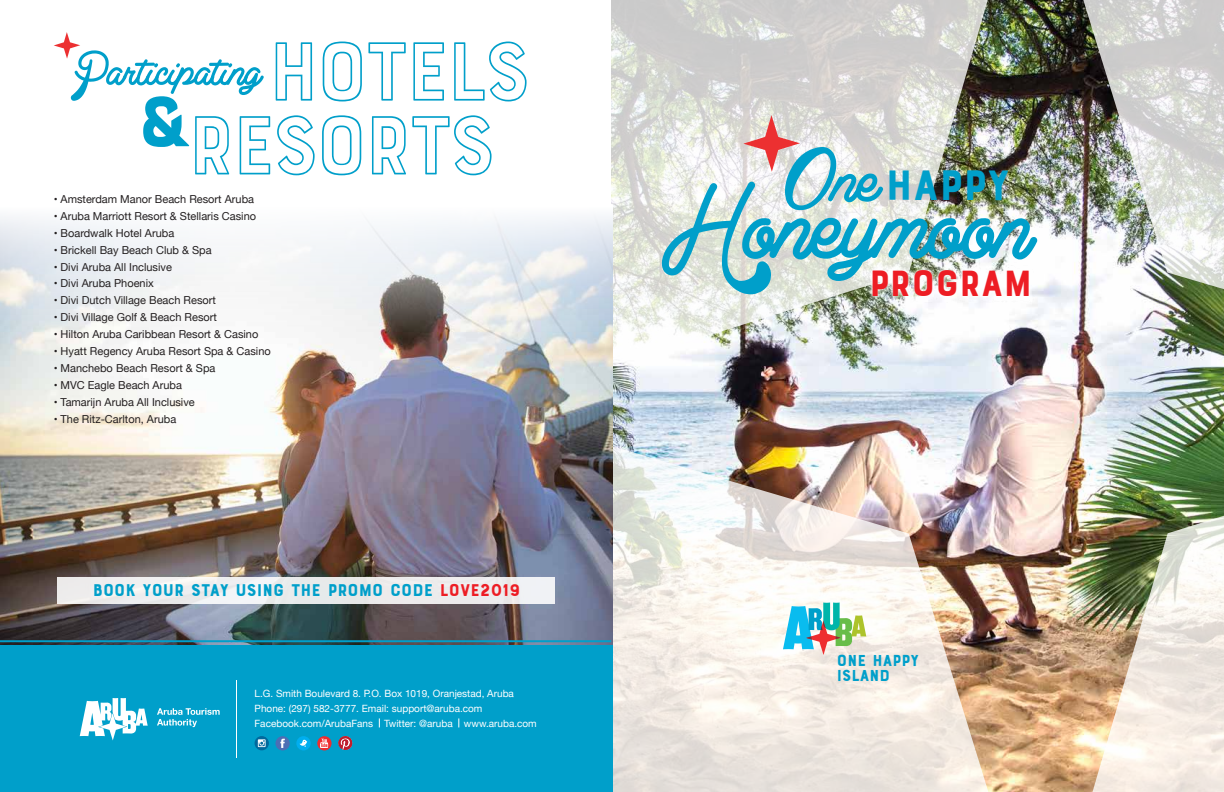
<style>
.page{position:relative;width:1224px;height:792px;background:#fff}
.page>*{position:absolute;margin:0;border:0;box-sizing:border-box;transform-origin:0 0}
.t1{font:117.3px "Clear Line";color:#009fca}
.t2{font:500 88.3px/73.8px "Bourton Outline";letter-spacing:-.05em;color:#009fca}
.t3{font:80.9px "Clear Line";color:#009fca}
.t4{font:51.8px "Clear Line";color:#009fca}
.t5{font:45px "Bourton Base";color:#009fca}
.t6{font:38.6px "Bourton Base";color:#ed1d24}
.t7{font:18px "Bourton Base";color:#009fca}
.t8{font:16.8px/15.2px "Bourton Base";color:#009fca}
.t9{font:11px "Helvetica Neue";color:#231f20}
.t10{font:10px/15px "Helvetica Neue";color:#fff}
.s1{color:#ed1d24}
</style>
<div class="page">
<img style="left:611px;top:0;width:613px;height:792px">
<img style="left:0;top:338px;width:612px;height:307px">
<svg style="left:0;top:206px;width:612px;height:132px"></svg>
<div style="left:57px;top:577px;width:498px;height:27px;background:#edeced"></div>
<svg style="left:783px;top:603px;width:83px;height:52px"></svg>
<svg style="left:743px;top:115px;width:57px;height:57px;background:#e4b8b5"></svg>
<div style="left:0;top:645px;width:613px;height:147px;background:#009fca"></div>
<svg style="left:80px;top:698px;width:68px;height:42px"></svg>
<svg style="left:157px;top:708px;width:63px;height:19px"></svg>
<hr style="left:236px;top:680px;width:1px;height:78px;background:#fff">
<div style="left:275px;top:736px;width:15px;height:14px;background:#4d6eb4;border-radius:50%"></div>
<svg style="left:280px;top:739px;width:5px;height:9px"></svg>
<svg style="left:317px;top:736px;width:15px;height:14px"></svg>
<svg style="left:320px;top:738px;width:8px;height:10px"></svg>
<div style="left:296px;top:736px;width:15px;height:14px;background:#00aeef;border-radius:50%"></div>
<svg style="left:300px;top:740px;width:7px;height:7px"></svg>
<svg style="left:255px;top:736px;width:14px;height:14px"></svg>
<svg style="left:258px;top:739px;width:8px;height:8px"></svg>
<svg style="left:338px;top:736px;width:15px;height:14px"></svg>
<hr style="left:0;top:640px;width:611px;height:2px;background:#009fca">
<svg style="left:54px;top:32px;width:26px;height:27px"></svg>
<img style="left:833px;top:228px;width:236px;height:117px">
<h2 class="t2" style="left:137px;top:37px;width:396px;text-indent:131px">HOTELS <sup>&amp;</sup> RESORTS</h2>
<h3 class="t4" style="left:70px;top:37px;width:192px">Participating</h3>
<p class="t9" style="left:54px;top:191px;width:202px">• Amsterdam Manor Beach Resort Aruba</p>
<p class="t9" style="left:54px;top:208px;width:204px">• Aruba Marriott Resort &amp; Stellaris Casino</p>
<p class="t9" style="left:54px;top:225px;width:122px">• Boardwalk Hotel Aruba</p>
<p class="t9" style="left:54px;top:242px;width:160px">• Brickell Bay Beach Club &amp; Spa</p>
<p class="t9" style="left:54px;top:259px;width:120px">• Divi Aruba All Inclusive</p>
<p class="t9" style="left:54px;top:276px;width:102px">• Divi Aruba Phoenix</p>
<p class="t9" style="left:54px;top:293px;width:164px">• Divi Dutch Village Beach Resort</p>
<p class="t9" style="left:54px;top:310px;width:165px">• Divi Village Golf &amp; Beach Resort</p>
<p class="t9" style="left:54px;top:327px;width:206px">• Hilton Aruba Caribbean Resort &amp; Casino</p>
<p class="t9" style="left:54px;top:344px;width:219px">• Hyatt Regency Aruba Resort Spa &amp; Casino</p>
<p class="t9" style="left:54px;top:361px;width:163px">• Manchebo Beach Resort &amp; Spa</p>
<p class="t9" style="left:54px;top:378px;width:130px">• MVC Eagle Beach Aruba</p>
<p class="t9" style="left:54px;top:395px;width:143px">• Tamarijn Aruba All Inclusive</p>
<p class="t9" style="left:54px;top:412px;width:124px">• The Ritz-Carlton, Aruba</p>
<h3 class="t7" style="left:93px;top:579px;width:429px">BOOK YOUR STAY USING THE PROMO CODE <span class="s1">LOVE2019</span></h3>
<p class="t10" style="left:255px;top:686px;width:284px">L.G. Smith Boulevard 8. P.O. Box 1019, Oranjestad, Aruba<br>Phone: (297) 582-3777. Email: support@aruba.com<br>Facebook.com/ArubaFans Twitter: @aruba www.aruba.com</p>
<h3 class="t3" style="left:784px;top:126px;width:96px">One</h3>
<h3 class="t5" style="left:886px;top:157px;width:126px">HAPPY</h3>
<h1 class="t1" style="left:660px;top:149px;width:371px">Honeymoon</h1>
<h3 class="t6" style="left:869px;top:259px;width:165px">PROGRAM</h3>
<h3 class="t8" style="left:837px;top:653px;width:84px">ONE HAPPY<br>ISLAND</h3>
</div>
